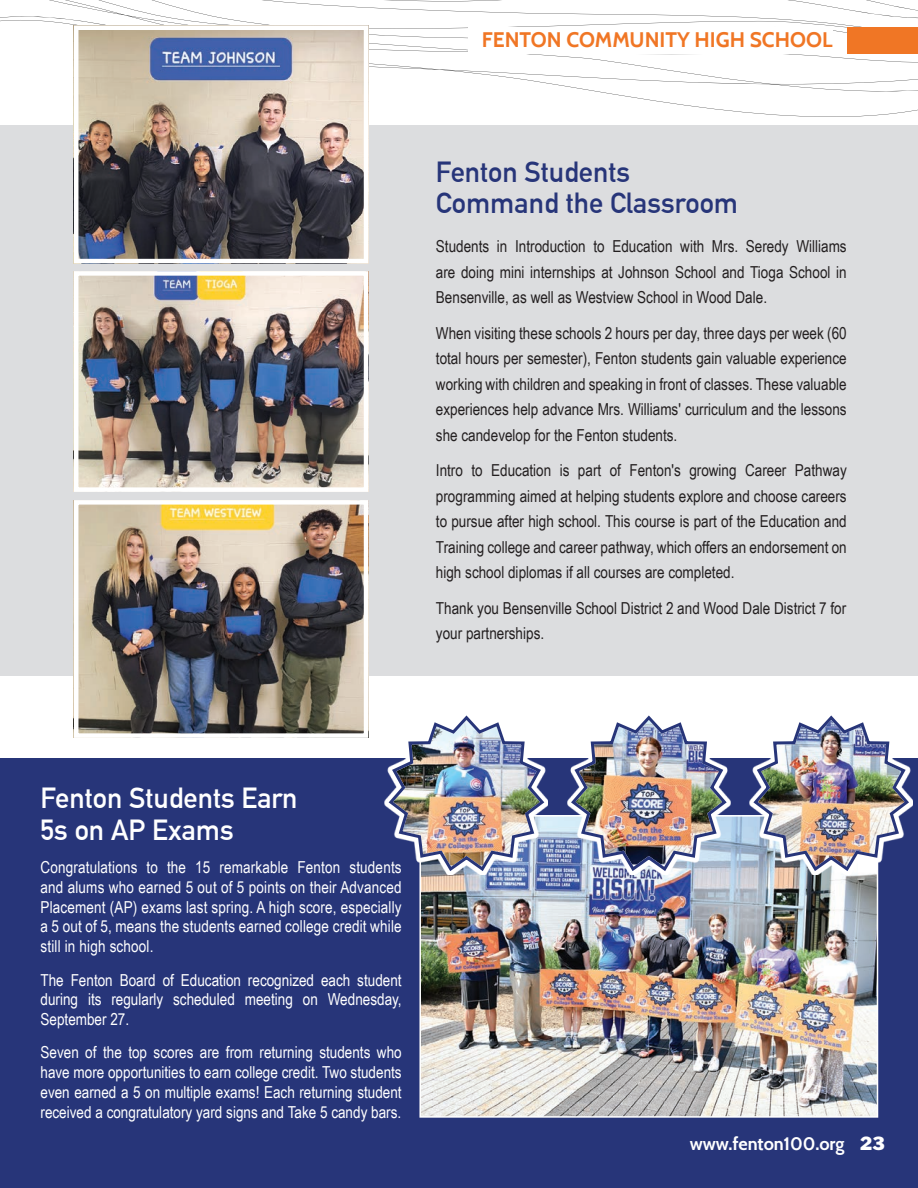
<style>
.page{position:relative;width:918px;height:1188px;background:#fff}
.page>*{position:absolute;margin:0;border:0;box-sizing:border-box;transform-origin:0 0}
.t1{font:700 28.5px/31.5px "DIN Alternate";color:#273579}
.t2{font:700 28.5px/31.5px "DIN Alternate";color:#fff}
.t3{font:700 21px "Cabin";color:#f07625}
.t4{font:700 18px "Cabin";color:#fff}
.t5{font:900 18px "Libre Franklin";color:#fff}
.t6{font:16.5px/25.5px "Arial Narrow";color:#231f20;text-align:justify}
.t7{font:16.5px/19.8px "Arial Narrow";color:#fff;text-align:justify}
</style>
<div class="page">
<div style="left:0;top:125px;width:918px;height:551px;background:#dcdddf"></div>
<div style="left:0;top:758px;width:918px;height:430px;background:#273579"></div>
<svg style="left:0;top:0;width:918px;height:132px"></svg>
<div style="left:468px;top:27px;width:364px;height:27px;background:#fff"></div>
<div style="left:847px;top:27px;width:71px;height:27px;background:#f07625"></div>
<img style="left:422px;top:818px;width:453px;height:297px">
<div style="left:419px;top:815px;width:459px;height:303px;border:2px solid #fff"></div>
<svg style="left:385px;top:799px;width:163px;height:76px"></svg>
<img style="left:386px;top:715px;width:161px;height:158px">
<svg style="left:749px;top:797px;width:164px;height:78px"></svg>
<img style="left:751px;top:715px;width:160px;height:158px">
<svg style="left:567px;top:798px;width:164px;height:77px"></svg>
<img style="left:569px;top:715px;width:160px;height:158px">
<img style="left:79px;top:505px;width:284px;height:228px">
<div style="left:74px;top:500px;width:294px;height:238px;border:4px solid #fff"></div>
<img style="left:79px;top:276px;width:284px;height:211px">
<div style="left:74px;top:271px;width:294px;height:221px;border:4px solid #fff"></div>
<img style="left:79px;top:31px;width:284px;height:227px">
<div style="left:74px;top:26px;width:294px;height:237px;border:4px solid #fff"></div>
<p class="t3" style="left:482px;top:23px;width:352px">FENTON COMMUNITY HIGH SCHOOL</p>
<p class="t1" style="left:436px;top:154px;width:304px">Fenton Students<br>Command the Classroom</p>
<p class="t6" style="left:436px;top:233px;width:412px">Students in Introduction to Education with Mrs. Seredy Williams are doing mini internships at Johnson School and Tioga School in Bensenville, as well as Westview School in Wood Dale.</p>
<p class="t6" style="left:436px;top:320px;width:412px">When visiting these schools 2 hours per day, three days per week (60 total hours per semester), Fenton students gain valuable experience working with children and speaking in front of classes. These valuable experiences help advance Mrs. Williams' curriculum and the lessons she candevelop for the Fenton students.</p>
<p class="t6" style="left:436px;top:457px;width:412px">Intro to Education is part of Fenton's growing Career Pathway programming aimed at helping students explore and choose careers to pursue after high school. This course is part of the Education and Training college and career pathway, which offers an endorsement on high school diplomas if all courses are completed.</p>
<p class="t6" style="left:436px;top:595px;width:412px">Thank you Bensenville School District 2 and Wood Dale District 7 for your partnerships.</p>
<p class="t2" style="left:40px;top:780px;width:258px">Fenton Students Earn<br>5s on AP Exams</p>
<p class="t7" style="left:40px;top:857px;width:363px">Congratulations to the 15 remarkable Fenton students and alums who earned 5 out of 5 points on their Advanced Placement (AP) exams last spring. A high score, especially a 5 out of 5, means the students earned college credit while still in high school.</p>
<p class="t7" style="left:40px;top:969px;width:363px">The Fenton Board of Education recognized each student during its regularly scheduled meeting on Wednesday, September 27.</p>
<p class="t7" style="left:40px;top:1042px;width:363px">Seven of the top scores are from returning students who have more opportunities to earn college credit. Two students even earned a 5 on multiple exams! Each returning student received a congratulatory yard signs and Take 5 candy bars.</p>
<p class="t4" style="left:690px;top:1129px;width:156px">www.fenton100.org</p>
<p class="t5" style="left:860px;top:1133px;width:26px">23</p>
</div>
